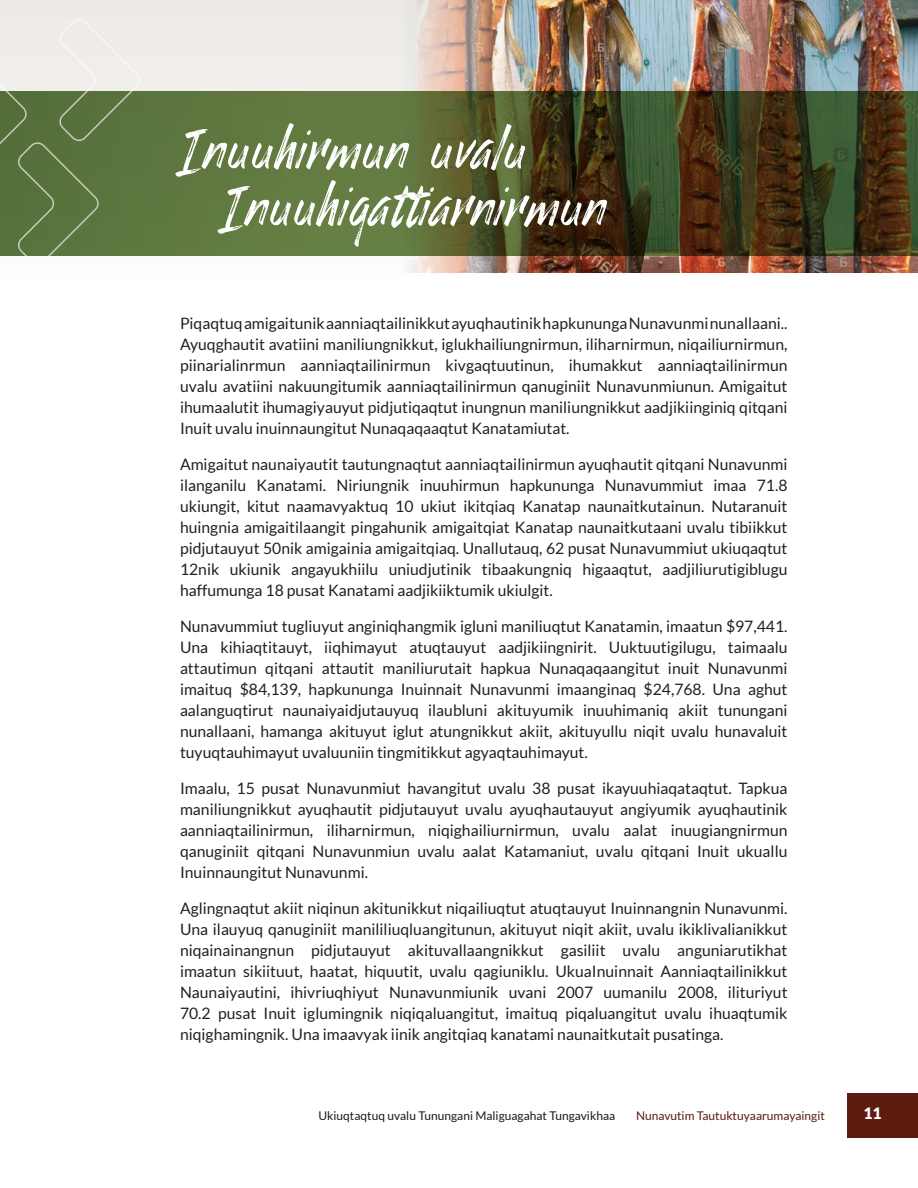
<style>
.page{position:relative;width:918px;height:1188px;background:#fff}
.page>*{position:absolute;margin:0;border:0;box-sizing:border-box;transform-origin:0 0}
.Header_3{font:57px "Enjoythe Ride";letter-spacing:.02em;color:#fff}
.t1{font:15.75px/21px "Lato";color:#231f20;text-align:justify}
.t2{font:900 15.75px "Lato";color:#fff}
.t3{font:12px "Lato";color:#221915}
.t4{font:12px "Lato";color:#5e1c10}
</style>
<div class="page">
<div style="left:847px;top:1093px;width:71px;height:45px;background:#5e1c10"></div>
<div style="left:0;top:0;width:400px;height:92px;background:#eeece9"></div>
<img style="left:400px;top:0;width:518px;height:273px">
<svg style="left:142px;top:92px;width:776px;height:164px;background:#4d542a"></svg>
<svg style="left:0;top:19px;width:142px;height:237px;background:#899973"></svg>
<p class="Header_3" style="left:180px;top:116px;width:348px">Inuuhirmun uvalu</p>
<p class="Header_3" style="left:222px;top:173px;width:386px">Inuuhiqattiarnirmun</p>
<p class="t1" style="left:180px;top:313px;width:609px">Piqaqtuq amigaitunik aanniaqtailinikkut ayuqhautinik hapkununga Nunavunmi nunallaani..<br>Ayuqghautit avatiini maniliungnikkut, iglukhailiungnirmun, iliharnirmun, niqailiurnirmun, piinarialinrmun aanniaqtailinirmun kivgaqtuutinun, ihumakkut aanniaqtailinirmun uvalu avatiini nakuungitumik aanniaqtailinirmun qanuginiit Nunavunmiunun. Amigaitut ihumaalutit ihumagiyauyut pidjutiqaqtut inungnun maniliungnikkut aadjikiinginiq qitqani Inuit uvalu inuinnaungitut Nunaqaqaaqtut Kanatamiutat.</p>
<p class="t1" style="left:180px;top:454px;width:609px">Amigaitut naunaiyautit tautungnaqtut aanniaqtailinirmun ayuqhautit qitqani Nunavunmi ilanganilu Kanatami. Niriungnik inuuhirmun hapkununga Nunavummiut imaa 71.8 ukiungit, kitut naamavyaktuq 10 ukiut ikitqiaq Kanatap naunaitkutainun. Nutaranuit huingnia amigaitilaangit pingahunik amigaitqiat Kanatap naunaitkutaani uvalu tibiikkut pidjutauyut 50nik amigainia amigaitqiaq. Unallutauq, 62 pusat Nunavummiut ukiuqaqtut 12nik ukiunik angayukhiilu uniudjutinik tibaakungniq higaaqtut, aadjiliurutigiblugu haffumunga 18 pusat Kanatami aadjikiiktumik ukiulgit.</p>
<p class="t1" style="left:180px;top:616px;width:609px">Nunavummiut tugliuyut anginiqhangmik igluni maniliuqtut Kanatamin, imaatun $97,441.<br>Una kihiaqtitauyt, iiqhimayut atuqtauyut aadjikiingnirit. Uuktuutigilugu, taimaalu attautimun qitqani attautit maniliurutait hapkua Nunaqaqaangitut inuit Nunavunmi imaituq $84,139, hapkununga Inuinnait Nunavunmi imaanginaq $24,768. Una aghut aalanguqtirut naunaiyaidjutauyuq ilaubluni akituyumik inuuhimaniq akiit tunungani nunallaani, hamanga akituyut iglut atungnikkut akiit, akituyullu niqit uvalu hunavaluit tuyuqtauhimayut uvaluuniin tingmitikkut agyaqtauhimayut.</p>
<p class="t1" style="left:180px;top:778px;width:609px">Imaalu, 15 pusat Nunavunmiut havangitut uvalu 38 pusat ikayuuhiaqataqtut. Tapkua maniliungnikkut ayuqhautit pidjutauyut uvalu ayuqhautauyut angiyumik ayuqhautinik aanniaqtailinirmun, iliharnirmun, niqighailiurnirmun, uvalu aalat inuugiangnirmun qanuginiit qitqani Nunavunmiun uvalu aalat Katamaniut, uvalu qitqani Inuit ukuallu Inuinnaungitut Nunavunmi.</p>
<p class="t1" style="left:180px;top:898px;width:609px">Aglingnaqtut akiit niqinun akitunikkut niqailiuqtut atuqtauyut Inuinnangnin Nunavunmi.<br>Una ilauyuq qanuginiit manililiuqluangitunun, akituyut niqit akiit, uvalu ikiklivalianikkut niqainainangnun pidjutauyut akituvallaangnikkut gasiliit uvalu anguniarutikhat imaatun sikiituut, haatat, hiquutit, uvalu qagiuniklu. UkuaInuinnait Aanniaqtailinikkut Naunaiyautini, ihivriuqhiyut Nunavunmiunik uvani 2007 uumanilu 2008, ilituriyut 70.2 pusat Inuit iglumingnik niqiqaluangitut, imaituq piqaluangitut uvalu ihuaqtumik niqighamingnik. Una imaavyak iinik angitqiaq kanatami naunaitkutait pusatinga.</p>
<p class="t3" style="left:318px;top:1109px;width:298px">Ukiuqtaqtuq uvalu Tunungani Maliguagahat Tungavikhaa</p>
<p class="t4" style="left:636px;top:1109px;width:190px">Nunavutim Tautuktuyaarumayaingit</p>
<p class="t2" style="left:863px;top:1104px;width:20px">11</p>
</div>
